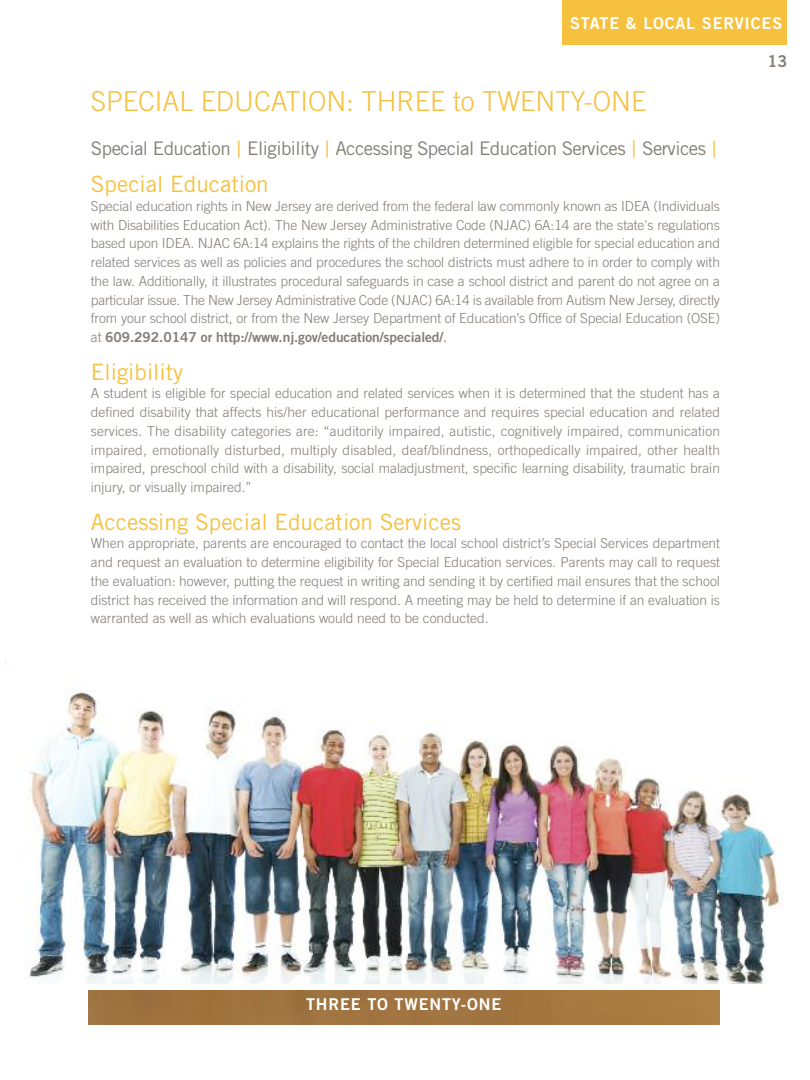
<style>
.page{position:relative;width:810px;height:1080px;background:#fff}
.page>*{position:absolute;margin:0;border:0;box-sizing:border-box;transform-origin:0 0}
.t1{font:300 27.5px "Trade Gothic";color:#f5c13e}
.t2{font:22.5px "Trade Gothic";color:#f5c13e}
.t3{font:18.75px "Trade Gothic";letter-spacing:-.03em;color:#847d76}
.t4{font:16.25px "Trade Gothic LT Std Bd 2";letter-spacing:.05em;color:#fff}
.t5{font:16.25px "Trade Gothic LT Std Bd 2";color:#847d76}
.t6{font:300 13.75px/18.8px "Trade Gothic";color:#847d76;text-align:justify}
.t7{font:13.75px "Trade Gothic LT Std Bd 2";letter-spacing:-.005em;color:#847d76}
.s1{font-family:"Lucida Grande";color:#f5c13e}
.s2{font-family:"Trade Gothic";font-weight:300}
.s3{font-family:"Trade Gothic LT Std"}
</style>
<div class="page">
<img style="left:5px;top:659px;width:775px;height:325px">
<img style="left:88px;top:990px;width:632px;height:34px">
<div style="left:562px;top:0;width:226px;height:45px;background:#f5c13e"></div>
<p class="t4" style="left:570px;top:13px;width:214px">STATE &amp; LOCAL SERVICES</p>
<h1 class="t1" style="left:91px;top:85px;width:557px">SPECIAL EDUCATION: THREE to TWENTY-ONE</h1>
<h3 class="t3" style="left:91px;top:137px;width:628px">Special Education <span class="s1">|</span> Eligibility <span class="s1">|</span> Accessing Special Education Services <span class="s1">|</span> Services <span class="s1">|</span></h3>
<h2 class="t2" style="left:91px;top:171px;width:179px">Special Education</h2>
<p class="t6" style="left:91px;top:196px;width:631px">Special education rights in New Jersey are derived from the federal law commonly known as IDEA (Individuals with Disabilities Education Act). The New Jersey Administrative Code (NJAC) 6A:14 are the state's regulations based upon IDEA. NJAC 6A:14 explains the rights of the children determined eligible for special education and related services as well as policies and procedures the school districts must adhere to in order to comply with the law. Additionally, it illustrates procedural safeguards in case a school district and parent do not agree on a particular issue. The New Jersey Administrative Code (NJAC) 6A:14 is available from Autism New Jersey, directly from your school district, or from the New Jersey Department of Education’s Office of Special Education (OSE)</p>
<p class="t7" style="left:91px;top:329px;width:358px"><span class="s2">at</span> 609.292.0147 or http://www.nj.gov/education/specialed/<span class="s3">.</span></p>
<h2 class="t2" style="left:91px;top:358px;width:94px">Eligibility</h2>
<p class="t6" style="left:91px;top:384px;width:631px">A student is eligible for special education and related services when it is determined that the student has a defined disability that affects his/her educational performance and requires special education and related services. The disability categories are: “auditorily impaired, autistic, cognitively impaired, communication impaired, emotionally disturbed, multiply disabled, deaf/blindness, orthopedically impaired, other health impaired, preschool child with a disability, social maladjustment, specific learning disability, traumatic brain injury, or visually impaired.”</p>
<h2 class="t2" style="left:91px;top:508px;width:372px">Accessing Special Education Services</h2>
<p class="t6" style="left:91px;top:534px;width:631px">When appropriate, parents are encouraged to contact the local school district’s Special Services department and request an evaluation to determine eligibility for Special Education services. Parents may call to request the evaluation: however, putting the request in writing and sending it by certified mail ensures that the school district has received the information and will respond. A meeting may be held to determine if an evaluation is warranted as well as which evaluations would need to be conducted.</p>
<p class="t5" style="left:768px;top:51px;width:21px">13</p>
<p class="t4" style="left:306px;top:994px;width:197px">THREE TO TWENTY-ONE</p>
</div>
